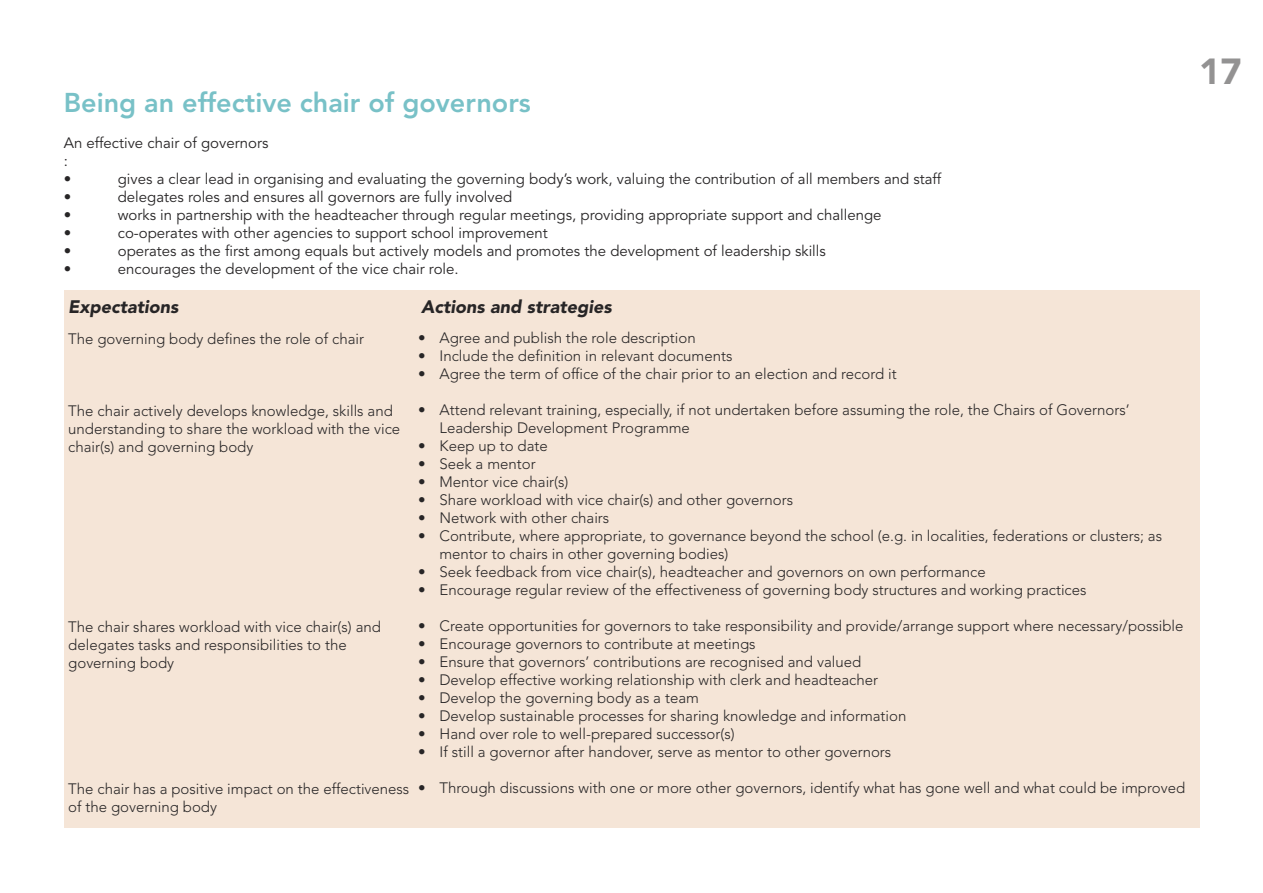
<style>
.page{position:relative;width:1263px;height:893px;background:#fff}
.page>*{position:absolute;margin:0;border:0;box-sizing:border-box;transform-origin:0 0}
.t1{font:900 36px "Avenir";color:rgb(39 37 38/.5)}
.t2{font:800 27px "Avenir";color:#78c1c7}
.t3{font:italic 900 18px "Avenir";color:#272526}
.t4{font:300 15px/18px "Avenir";color:#272526}
.t5{font:15px/18px "Avenir";color:#272526}
</style>
<div class="page">
<div style="left:64px;top:290px;width:1135px;height:538px;background:#f5e5d7"></div>
<h2 class="t2" style="left:64px;top:82px;width:469px">Being an effective chair of governors</h2>
<p class="t5" style="left:64px;top:134px;width:206px">An effective chair of governors :<br>•</p>
<p class="t5" style="left:118px;top:170px;width:825px">gives a clear lead in organising and evaluating the governing body’s work, valuing the contribution of all members and staff</p>
<p class="t5" style="left:64px;top:188px;width:9px">•</p>
<p class="t5" style="left:118px;top:188px;width:396px">delegates roles and ensures all governors are fully involved</p>
<p class="t5" style="left:64px;top:206px;width:9px">•</p>
<p class="t5" style="left:118px;top:206px;width:765px">works in partnership with the headteacher through regular meetings, providing appropriate support and challenge</p>
<p class="t5" style="left:64px;top:224px;width:9px">•</p>
<p class="t5" style="left:118px;top:224px;width:431px">co-operates with other agencies to support school improvement</p>
<p class="t5" style="left:64px;top:242px;width:9px">•</p>
<p class="t5" style="left:118px;top:242px;width:710px">operates as the first among equals but actively models and promotes the development of leadership skills</p>
<p class="t5" style="left:64px;top:260px;width:9px">•</p>
<p class="t5" style="left:118px;top:260px;width:342px">encourages the development of the vice chair role.</p>
<p class="t3" style="left:68px;top:292px;width:112px">Expectations</p>
<p class="t3" style="left:421px;top:292px;width:192px">Actions and strategies</p>
<p class="t4" style="left:68px;top:329px;width:297px">The governing body defines the role of chair</p>
<p class="t4" style="left:418px;top:328px;width:279px">• Agree and publish the role description</p>
<p class="t4" style="left:418px;top:346px;width:316px">• Include the definition in relevant documents</p>
<p class="t4" style="left:418px;top:364px;width:480px">• Agree the term of office of the chair prior to an election and record it</p>
<p class="t4" style="left:439px;top:400px;width:692px;text-indent:-21px">• Attend relevant training, especially, if not undertaken before assuming the role, the Chairs of Governors’<br>Leadership Development Programme</p>
<p class="t4" style="left:418px;top:436px;width:131px">• Keep up to date</p>
<p class="t4" style="left:418px;top:454px;width:119px">• Seek a mentor</p>
<p class="t4" style="left:418px;top:472px;width:152px">• Mentor vice chair(s)</p>
<p class="t4" style="left:418px;top:490px;width:376px">• Share workload with vice chair(s) and other governors</p>
<p class="t4" style="left:418px;top:508px;width:193px">• Network with other chairs</p>
<p class="t4" style="left:439px;top:526px;width:724px;text-indent:-21px">• Contribute, where appropriate, to governance beyond the school (e.g. in localities, federations or clusters; as mentor to chairs in other governing bodies)</p>
<p class="t4" style="left:418px;top:562px;width:569px">• Seek feedback from vice chair(s), headteacher and governors on own performance</p>
<p class="t4" style="left:418px;top:580px;width:670px">• Encourage regular review of the effectiveness of governing body structures and working practices</p>
<p class="t4" style="left:418px;top:616px;width:767px">• Create opportunities for governors to take responsibility and provide/arrange support where necessary/possible</p>
<p class="t4" style="left:418px;top:634px;width:339px">• Encourage governors to contribute at meetings</p>
<p class="t4" style="left:418px;top:652px;width:444px">• Ensure that governors’ contributions are recognised and valued</p>
<p class="t4" style="left:418px;top:670px;width:461px">• Develop effective working relationship with clerk and headteacher</p>
<p class="t4" style="left:418px;top:688px;width:282px">• Develop the governing body as a team</p>
<p class="t4" style="left:418px;top:706px;width:490px">• Develop sustainable processes for sharing knowledge and information</p>
<p class="t4" style="left:418px;top:724px;width:318px">• Hand over role to well-prepared successor(s)</p>
<p class="t4" style="left:418px;top:742px;width:475px">• If still a governor after handover, serve as mentor to other governors</p>
<p class="t4" style="left:418px;top:778px;width:768px">• Through discussions with one or more other governors, identify what has gone well and what could be improved</p>
<p class="t4" style="left:68px;top:401px;width:333px">The chair actively develops knowledge, skills and understanding to share the workload with the vice chair(s) and governing body</p>
<p class="t4" style="left:68px;top:617px;width:314px">The chair shares workload with vice chair(s) and delegates tasks and responsibilities to the governing body</p>
<p class="t4" style="left:68px;top:779px;width:343px">The chair has a positive impact on the effectiveness of the governing body</p>
<h1 class="t1" style="left:1199px;top:40px;width:44px">17</h1>
</div>
